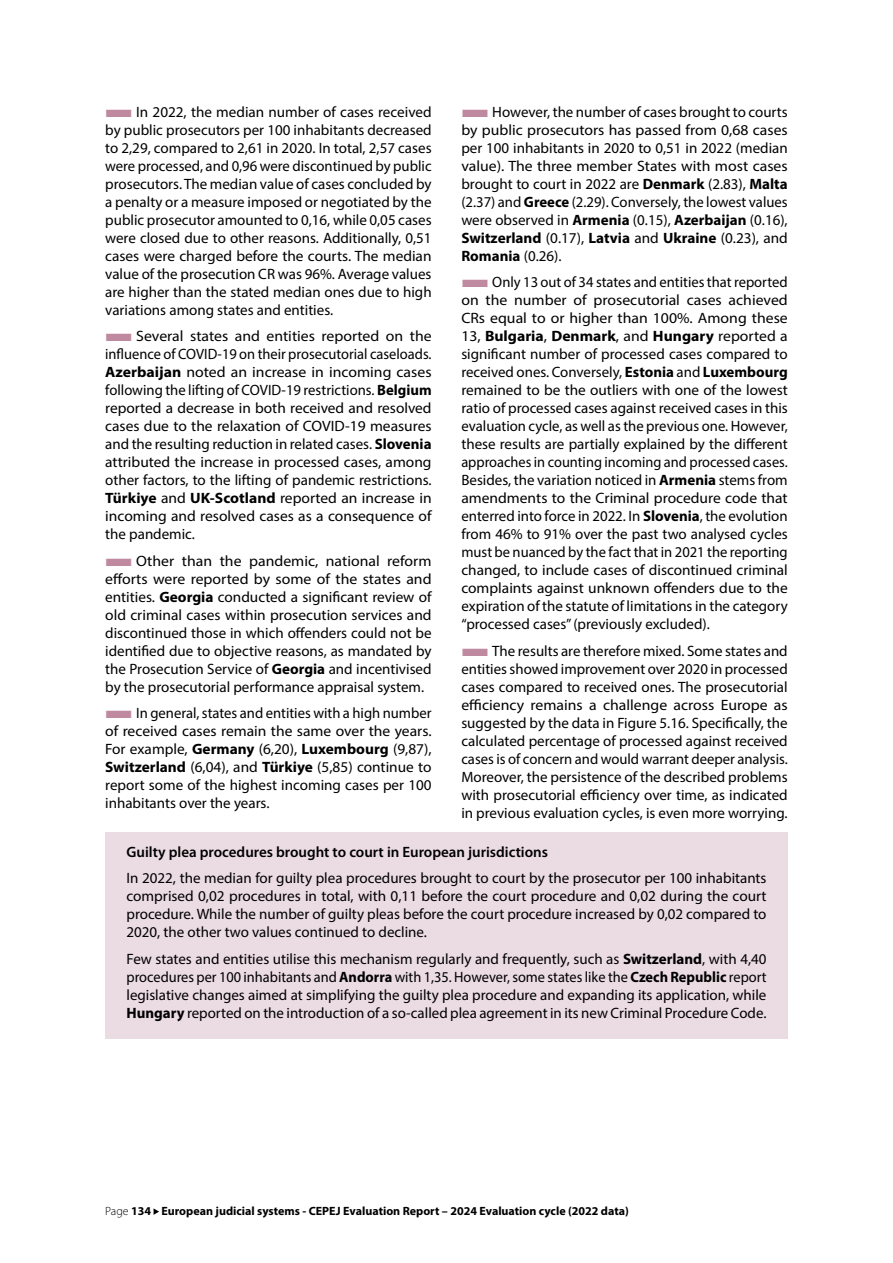
<style>
.page{position:relative;width:893px;height:1263px;background:#fff}
.page>*{position:absolute;margin:0;border:0;box-sizing:border-box;transform-origin:0 0}
.t1{font:15px/18px "Myriad Pro";color:#000;text-align:justify}
.t2{font:15px/18px "Myriad Pro";color:#000;text-align:justify;scale:1.05 1}
.t3{font:600 15px "Myriad Pro";color:#000}
.t4{font:700 12px "Myriad Pro";color:#000}
.s1{color:#bf899f}
.s2{font-weight:700}
.s3{font-weight:300}
</style>
<div class="page">
<svg style="left:154px;top:1208px;width:5px;height:7px"></svg>
<div style="left:105px;top:833px;width:683px;height:36px;background:#ebdbe2"></div>
<div style="left:105px;top:855px;width:683px;height:103px;background:#ebdbe2"></div>
<div style="left:105px;top:936px;width:683px;height:103px;background:#ebdbe2"></div>
<p class="t1" style="left:105px;top:102px;width:328px"><span class="s1">■</span>In 2022, the median number of cases received by public prosecutors per 100 inhabitants decreased to 2,29, compared to 2,61 in 2020. In total, 2,57 cases were processed, and 0,96 were discontinued by public prosecutors. The median value of cases concluded by a penalty or a measure imposed or negotiated by the public prosecutor amounted to 0,16, while 0,05 cases were closed due to other reasons. Additionally, 0,51 cases were charged before the courts. The median value of the prosecution CR was 96%. Average values are higher than the stated median ones due to high variations among states and entities.</p>
<p class="t2" style="left:105px;top:327px;width:312px"><span class="s1">■</span>Several states and entities reported on the influence of COVID-19 on their prosecutorial caseloads.<br><span class="s2">Azerbaijan</span> noted an increase in incoming cases following the lifting of COVID-19 restrictions. <span class="s2">Belgium </span>reported a decrease in both received and resolved cases due to the relaxation of COVID-19 measures and the resulting reduction in related cases. <span class="s2">Slovenia </span>attributed the increase in processed cases, among other factors, to the lifting of pandemic restrictions.<br><span class="s2">Türkiye</span> and <span class="s2">UK-Scotland</span> reported an increase in incoming and resolved cases as a consequence of the pandemic.</p>
<p class="t2" style="left:105px;top:551px;width:312px"><span class="s1">■</span>Other than the pandemic, national reform efforts were reported by some of the states and entities. <span class="s2">Georgia</span> conducted a significant review of old criminal cases within prosecution services and discontinued those in which offenders could not be identified due to objective reasons, as mandated by the Prosecution Service of <span class="s2">Georgia</span> and incentivised by the prosecutorial performance appraisal system.</p>
<p class="t1" style="left:105px;top:704px;width:328px"><span class="s1">■</span>In general, states and entities with a high number of received cases remain the same over the years.<br>For example, <span class="s2">Germany</span> (6,20), <span class="s2">Luxembourg</span> (9,87), <span class="s2">Switzerland</span> (6,04), and <span class="s2">Türkiye</span> (5,85) continue to report some of the highest incoming cases per 100 inhabitants over the years.</p>
<p class="t1" style="left:461px;top:102px;width:328px"><span class="s1">■</span>However, the number of cases brought to courts by public prosecutors has passed from 0,68 cases per 100 inhabitants in 2020 to 0,51 in 2022 (median value). The three member States with most cases brought to court in 2022 are <span class="s2">Denmark</span> (2.83), <span class="s2">Malta </span>(2.37) and <span class="s2">Greece</span> (2.29). Conversely, the lowest values were observed in <span class="s2">Armenia</span> (0.15), <span class="s2">Azerbaijan</span> (0.16), <span class="s2">Switzerland</span> (0.17), <span class="s2">Latvia</span> and <span class="s2">Ukraine</span> (0.23), and <span class="s2">Romania</span> (0.26).</p>
<p class="t1" style="left:461px;top:273px;width:328px"><span class="s1">■</span>Only 13 out of 34 states and entities that reported on the number of prosecutorial cases achieved CRs equal to or higher than 100%. Among these 13, <span class="s2">Bulgaria</span>, <span class="s2">Denmark</span>, and <span class="s2">Hungary</span> reported a significant number of processed cases compared to received ones. Conversely, <span class="s2">Estonia</span> and <span class="s2">Luxembourg </span>remained to be the outliers with one of the lowest ratio of processed cases against received cases in this evaluation cycle, as well as the previous one. However, these results are partially explained by the different approaches in counting incoming and processed cases.<br>Besides, the variation noticed in <span class="s2">Armenia</span> stems from amendments to the Criminal procedure code that enterred into force in 2022. In <span class="s2">Slovenia</span>, the evolution from 46% to 91% over the past two analysed cycles must be nuanced by the fact that in 2021 the reporting changed, to include cases of discontinued criminal complaints against unknown offenders due to the expiration of the statute of limitations in the category “processed cases” (previously excluded).</p>
<p class="t1" style="left:461px;top:641px;width:328px"><span class="s1">■</span>The results are therefore mixed. Some states and entities showed improvement over 2020 in processed cases compared to received ones. The prosecutorial efficiency remains a challenge across Europe as suggested by the data in Figure 5.16. Specifically, the calculated percentage of processed against received cases is of concern and would warrant deeper analysis.<br>Moreover, the persistence of the described problems with prosecutorial efficiency over time, as indicated in previous evaluation cycles, is even more worrying.</p>
<p class="t3" style="left:126px;top:842px;width:423px">Guilty plea procedures brought to court in European jurisdictions</p>
<p class="t1" style="left:126px;top:869px;width:641px">In 2022, the median for guilty plea procedures brought to court by the prosecutor per 100 inhabitants comprised 0,02 procedures in total, with 0,11 before the court procedure and 0,02 during the court procedure. While the number of guilty pleas before the court procedure increased by 0,02 compared to 2020, the other two values continued to decline.</p>
<p class="t1" style="left:126px;top:949px;width:641px">Few states and entities utilise this mechanism regularly and frequently, such as <span class="s2">Switzerland</span>, with 4,40 procedures per 100 inhabitants and <span class="s2">Andorra</span> with 1,35. However, some states like the <span class="s2">Czech Republic</span> report legislative changes aimed at simplifying the guilty plea procedure and expanding its application, while <span class="s2">Hungary</span> reported on the introduction of a so-called plea agreement in its new Criminal Procedure Code.</p>
<p class="t4" style="left:105px;top:1203px;width:525px"><span class="s3">Page</span> 134 European judicial systems - CEPEJ Evaluation Report – 2024 Evaluation cycle (2022 data)</p>
</div>
